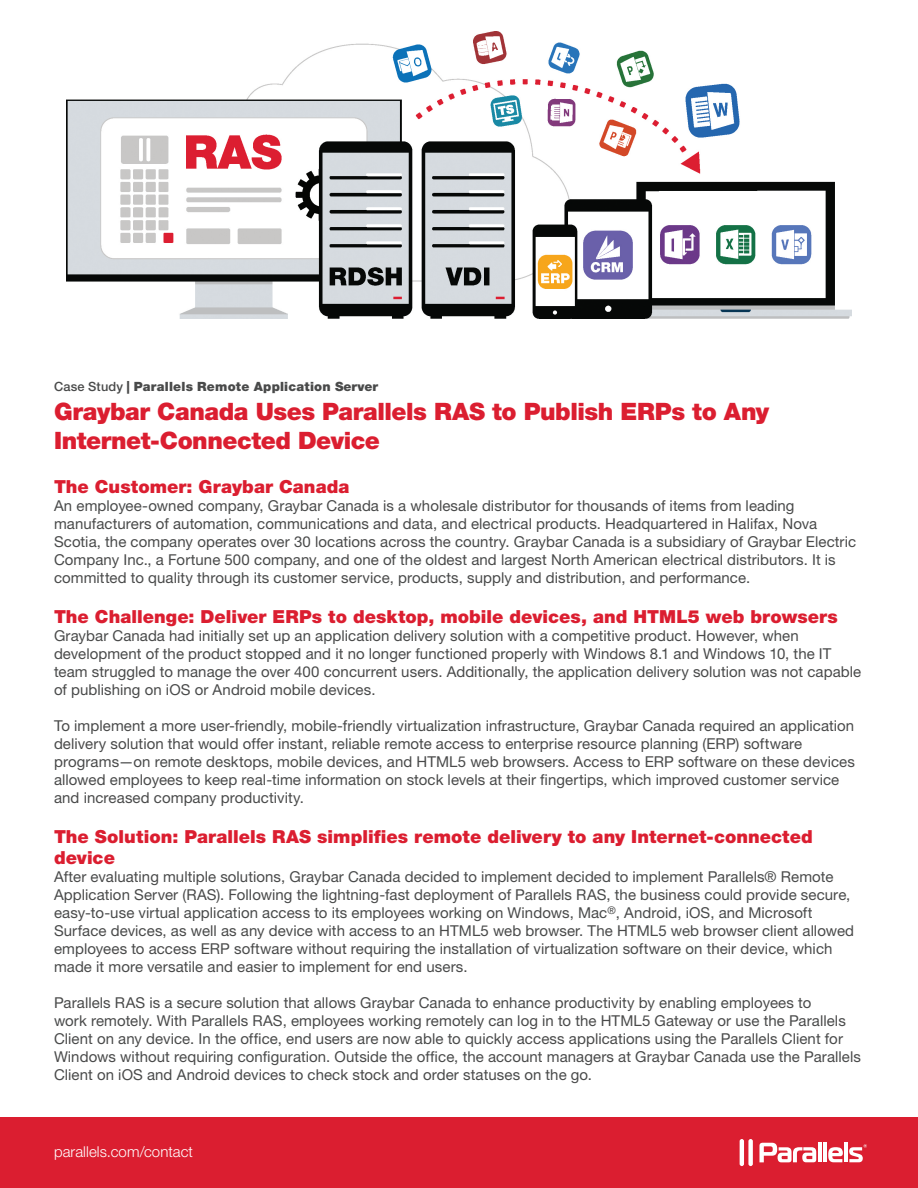
<style>
.page{position:relative;width:918px;height:1188px;background:#fff}
.page>*{position:absolute;margin:0;border:0;box-sizing:border-box;transform-origin:0 0}
.t1{font:900 24px/28.8px "Helvetica Neue LT Std";letter-spacing:-.02em;color:#db1e30}
.t2{font:900 18px/21.6px "Helvetica Neue LT Std";letter-spacing:.005em;color:#db1e30}
.t3{font:15px/18px "Helvetica Neue LT Std";letter-spacing:.005em;color:#494a4a}
.t4{font:300 15px "Helvetica Neue LT Std";letter-spacing:.005em;color:#fff}
.t5{font:900 12.75px "Helvetica Neue LT Std";letter-spacing:.015em;color:#494a4a}
.s1{font-weight:500}
</style>
<div class="page">
<div style="left:0;top:1117px;width:918px;height:71px;background:#db1e30"></div>
<hr style="left:740px;top:1139px;width:4px;height:27px;background:#fff;border-radius:2px">
<div style="left:748px;top:1139px;width:5px;height:27px;background:#fff;border-radius:2px"></div>
<svg style="left:828px;top:1147px;width:15px;height:15px"></svg>
<hr style="left:844px;top:1143px;width:4px;height:19px;background:#fff">
<hr style="left:823px;top:1143px;width:4px;height:19px;background:#fff">
<hr style="left:818px;top:1143px;width:4px;height:19px;background:#fff">
<svg style="left:759px;top:1143px;width:57px;height:19px"></svg>
<svg style="left:849px;top:1144px;width:18px;height:18px"></svg>
<img style="left:67px;top:32px;width:785px;height:287px">
<p class="t5" style="left:54px;top:379px;width:326px"><span class="s1">Case Study</span> | Parallels Remote Application Server</p>
<p class="t1" style="left:54px;top:397px;width:717px">Graybar Canada Uses Parallels RAS to Publish ERPs to Any<br>Internet-Connected Device</p>
<p class="t2" style="left:54px;top:476px;width:297px">The Customer: Graybar Canada</p>
<p class="t3" style="left:54px;top:497px;width:804px">An employee-owned company, Graybar Canada is a wholesale distributor for thousands of items from leading manufacturers of automation, communications and data, and electrical products. Headquartered in Halifax, Nova Scotia, the company operates over 30 locations across the country. Graybar Canada is a subsidiary of Graybar Electric Company Inc., a Fortune 500 company, and one of the oldest and largest North American electrical distributors. It is committed to quality through its customer service, products, supply and distribution, and performance.</p>
<p class="t2" style="left:54px;top:606px;width:785px">The Challenge: Deliver ERPs to desktop, mobile devices, and HTML5 web browsers</p>
<p class="t3" style="left:54px;top:627px;width:809px">Graybar Canada had initially set up an application delivery solution with a competitive product. However, when development of the product stopped and it no longer functioned properly with Windows 8.1 and Windows 10, the IT team struggled to manage the over 400 concurrent users. Additionally, the application delivery solution was not capable of publishing on iOS or Android mobile devices.</p>
<p class="t3" style="left:54px;top:717px;width:803px">To implement a more user-friendly, mobile-friendly virtualization infrastructure, Graybar Canada required an application delivery solution that would offer instant, reliable remote access to enterprise resource planning (ERP) software programs—on remote desktops, mobile devices, and HTML5 web browsers. Access to ERP software on these devices allowed employees to keep real-time information on stock levels at their fingertips, which improved customer service and increased company productivity.</p>
<p class="t2" style="left:54px;top:825px;width:760px">The Solution: Parallels RAS simplifies remote delivery to any Internet-connected device</p>
<p class="t3" style="left:54px;top:868px;width:802px">After evaluating multiple solutions, Graybar Canada decided to implement decided to implement Parallels® Remote Application Server (RAS). Following the lightning-fast deployment of Parallels RAS, the business could provide secure, easy-to-use virtual application access to its employees working on Windows, Mac<sup>®</sup>, Android, iOS, and Microsoft Surface devices, as well as any device with access to an HTML5 web browser. The HTML5 web browser client allowed employees to access ERP software without requiring the installation of virtualization software on their device, which made it more versatile and easier to implement for end users.</p>
<p class="t3" style="left:54px;top:994px;width:808px">Parallels RAS is a secure solution that allows Graybar Canada to enhance productivity by enabling employees to<br>work remotely. With Parallels RAS, employees working remotely can log in to the HTML5 Gateway or use the Parallels Client on any device. In the office, end users are now able to quickly access applications using the Parallels Client for Windows without requiring configuration. Outside the office, the account managers at Graybar Canada use the Parallels Client on iOS and Android devices to check stock and order statuses on the go.</p>
<p class="t4" style="left:54px;top:1142px;width:141px">parallels.com/contact</p>
</div>
